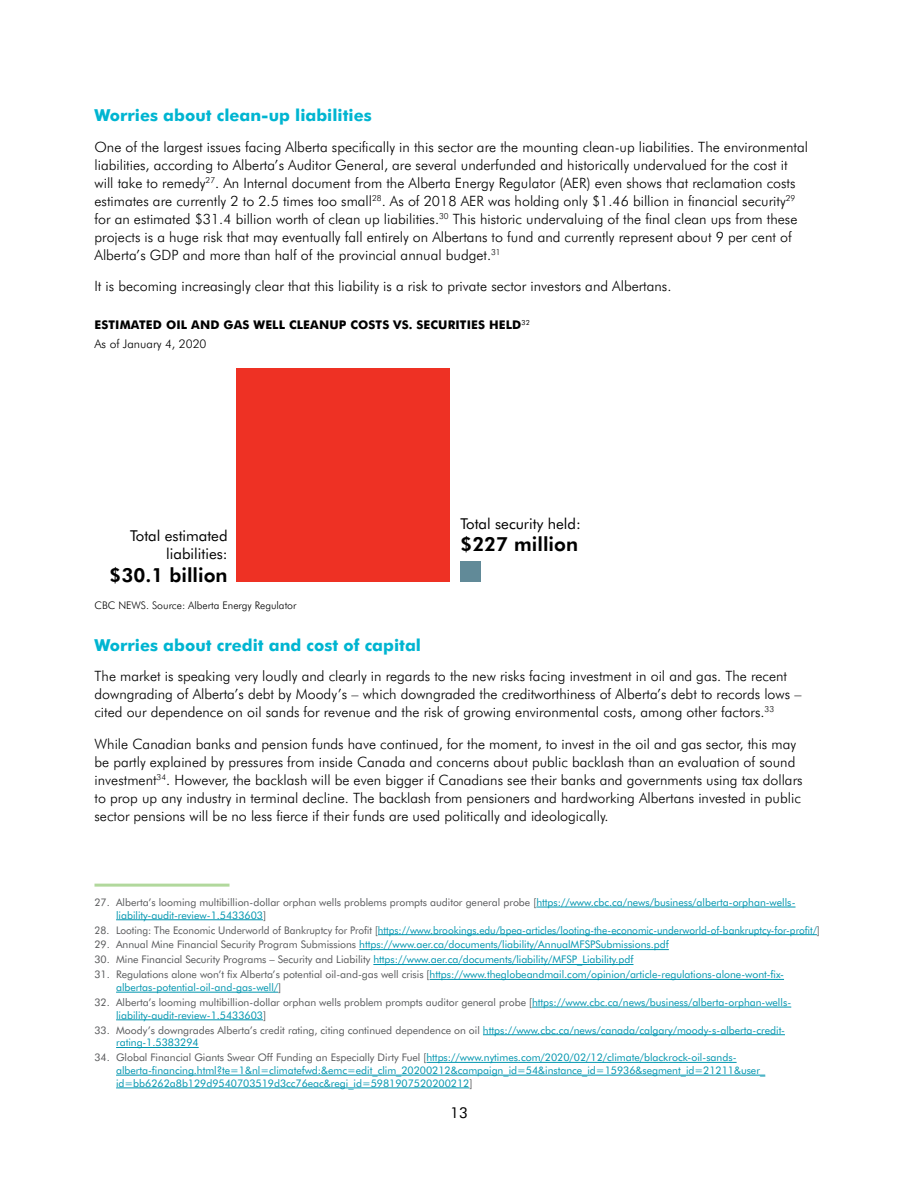
<style>
.page{position:relative;width:918px;height:1188px;background:#fff}
.page>*{position:absolute;margin:0;border:0;box-sizing:border-box;transform-origin:0 0}
.t1{font:800 19.5px "Futura BT";color:#000}
.t2{font:700 16.5px "Futura BT";color:#00b5d1}
.t3{font:15px/18px "Futura BT";color:#000;text-align:right}
.t4{font:300 14.25px/18px "Futura BT";color:#000}
.t5{font:700 12px/18.3px "Futura BT";letter-spacing:.01em;color:#000}
.t6{font:10.5px/12.8px "Futura BT";letter-spacing:-.005em;color:#0095af}
.t7{font:10.5px "Futura BT";letter-spacing:-.005em;color:#0095af;scale:.96 1}
.t8{font:300 10.5px "Futura BT";color:#000}
.s1{font-weight:300}
.s2{color:#58595b}
</style>
<div class="page">
<div style="left:236px;top:368px;width:213px;height:214px;background:#ee3124"></div>
<div style="left:460px;top:561px;width:21px;height:21px;background:#618a98"></div>
<hr style="left:536px;top:907px;width:260px;height:1px;background:#0095af">
<hr style="left:116px;top:919px;width:147px;height:1px;background:#0095af">
<hr style="left:378px;top:934px;width:439px;height:1px;background:#0095af">
<hr style="left:359px;top:949px;width:310px;height:1px;background:#0095af">
<hr style="left:373px;top:964px;width:260px;height:1px;background:#0095af">
<hr style="left:430px;top:979px;width:354px;height:1px;background:#0095af">
<hr style="left:116px;top:992px;width:162px;height:1px;background:#0095af">
<hr style="left:532px;top:1007px;width:259px;height:1px;background:#0095af">
<hr style="left:116px;top:1020px;width:147px;height:1px;background:#0095af">
<hr style="left:483px;top:1034px;width:302px;height:1px;background:#0095af">
<hr style="left:116px;top:1047px;width:83px;height:1px;background:#0095af">
<hr style="left:426px;top:1062px;width:311px;height:1px;background:#0095af">
<hr style="left:116px;top:1075px;width:649px;height:1px;background:#0095af">
<hr style="left:116px;top:1088px;width:353px;height:1px;background:#0095af">
<hr style="left:94px;top:884px;width:136px;height:3px;background:#b1d89c">
<p class="t2" style="left:94px;top:105px;width:279px">Worries about clean-up liabilities</p>
<p class="t4" style="left:94px;top:137px;width:715px">One of the largest issues facing Alberta specifically in this sector are the mounting clean-up liabilities. The environmental liabilities, according to Alberta’s Auditor General, are several underfunded and historically undervalued for the cost it will take to remedy<sup>27</sup>. An Internal document from the Alberta Energy Regulator (AER) even shows that reclamation costs estimates are currently 2 to 2.5 times too small<sup>28</sup>. As of 2018 AER was holding only $1.46 billion in financial security<sup>29 </sup>for an estimated $31.4 billion worth of clean up liabilities.<sup>30</sup> This historic undervaluing of the final clean ups from these projects is a huge risk that may eventually fall entirely on Albertans to fund and currently represent about 9 per cent of Alberta’s GDP and more than half of the provincial annual budget.<sup>31</sup></p>
<p class="t4" style="left:94px;top:277px;width:579px">It is becoming increasingly clear that this liability is a risk to private sector investors and Albertans.</p>
<p class="t5" style="left:94px;top:316px;width:437px">ESTIMATED OIL AND GAS WELL CLEANUP COSTS VS. SECURITIES HELD<sup>32<br></sup><span class="s1">As of January 4, 2020</span></p>
<p class="t3" style="left:460px;top:514px;width:122px">Total security held:</p>
<h1 class="t1" style="left:460px;top:533px;width:119px">$227 million</h1>
<p class="t3" style="left:130px;top:527px;width:99px">Total estimated liabilities:</p>
<h1 class="t1" style="left:110px;top:563px;width:119px">$30.1 billion</h1>
<p class="t8" style="left:94px;top:599px;width:203px">CBC NEWS. Source: Alberta Energy Regulator</p>
<p class="t2" style="left:94px;top:635px;width:328px">Worries about credit and cost of capital</p>
<p class="t4" style="left:94px;top:667px;width:709px">The market is speaking very loudly and clearly in regards to the new risks facing investment in oil and gas. The recent downgrading of Alberta’s debt by Moody’s – which downgraded the creditworthiness of Alberta’s debt to records lows – cited our dependence on oil sands for revenue and the risk of growing environmental costs, among other factors.<sup>33</sup></p>
<p class="t4" style="left:94px;top:734px;width:710px">While Canadian banks and pension funds have continued, for the moment, to invest in the oil and gas sector, this may be partly explained by pressures from inside Canada and concerns about public backlash than an evaluation of sound investment<sup>34</sup>. However, the backlash will be even bigger if Canadians see their banks and governments using tax dollars to prop up any industry in terminal decline. The backlash from pensioners and hardworking Albertans invested in public sector pensions will be no less fierce if their funds are used politically and ideologically.</p>
<p class="t6" style="left:116px;top:896px;width:681px;text-indent:-22px"><span class="s2">27. Alberta’s looming multibillion-dollar orphan wells problems prompts auditor general probe [</span>https://www.cbc.ca/news/business/alberta-orphan-wells&shy;liability-audit-review-1.5433603<span class="s2">]</span></p>
<p class="t7" style="left:94px;top:923px;width:757px"><span class="s2">28. Looting: The Economic Underworld of Bankruptcy for Profit [</span>https://www.brookings.edu/bpea-articles/looting-the-economic-underworld-of-bankruptcy-for-profit/<span class="s2">]</span></p>
<p class="t6" style="left:94px;top:938px;width:576px"><span class="s2">29. Annual Mine Financial Security Program Submissions</span> https://www.aer.ca/documents/liability/AnnualMFSPSubmissions.pdf</p>
<p class="t6" style="left:94px;top:953px;width:541px"><span class="s2">30. Mine Financial Security Programs – Security and Liability</span> https://www.aer.ca/documents/liability/MFSP_Liability.pdf</p>
<p class="t6" style="left:116px;top:968px;width:669px;text-indent:-22px"><span class="s2">31. Regulations alone won’t fix Alberta’s potential oil-and-gas well crisis [</span>https://www.theglobeandmail.com/opinion/article-regulations-alone-wont-fix&shy;albertas-potential-oil-and-gas-well/<span class="s2">]</span></p>
<p class="t6" style="left:116px;top:996px;width:677px;text-indent:-22px"><span class="s2">32. Alberta’s looming multibillion-dollar orphan wells problem prompts auditor general probe [</span>https://www.cbc.ca/news/business/alberta-orphan-wells&shy;liability-audit-review-1.5433603<span class="s2">]</span></p>
<p class="t6" style="left:116px;top:1023px;width:670px;text-indent:-22px"><span class="s2">33. Moody’s downgrades Alberta’s credit rating, citing continued dependence on oil</span> https://www.cbc.ca/news/canada/calgary/moody-s-alberta-credit&shy;rating-1.5383294</p>
<p class="t6" style="left:116px;top:1051px;width:651px;text-indent:-22px"><span class="s2">34. Global Financial Giants Swear Off Funding an Especially Dirty Fuel [</span>https://www.nytimes.com/2020/02/12/climate/blackrock-oil-sands&shy;alberta-financing.html?te=1&amp;nl=climatefwd:&amp;emc=edit_clim_20200212&amp;campaign_id=54&amp;instance_id=15936&amp;segment_id=21211&amp;user_ id=bb6262a8b129d9540703519d3cc76eac&amp;regi_id=5981907520200212<span class="s2">]</span></p>
<p class="t3" style="left:450px;top:1104px;width:19px">13</p>
</div>
